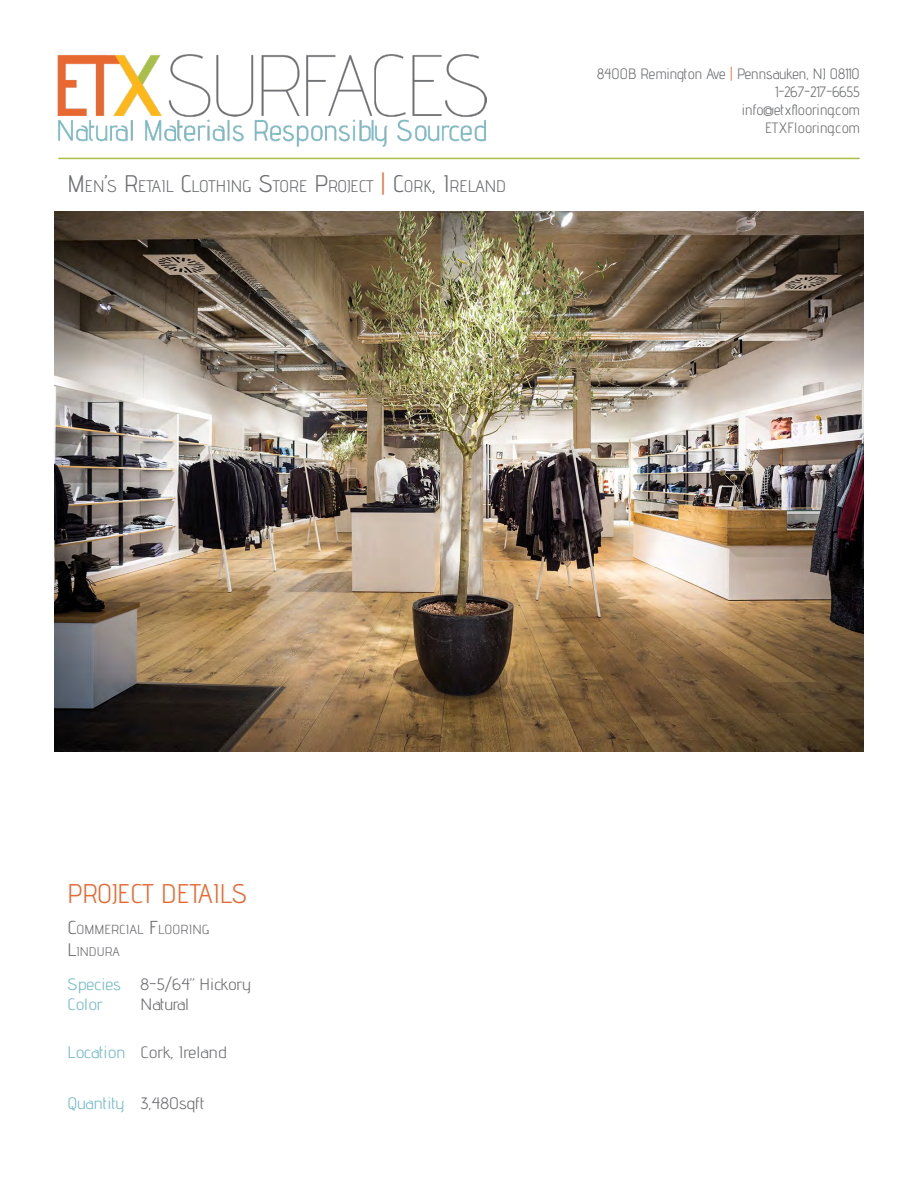
<style>
.page{position:relative;width:918px;height:1188px;background:#fff}
.page>*{position:absolute;margin:0;border:0;box-sizing:border-box;transform-origin:0 0}
.t1{font:27px "Advent Pro";color:#e76832}
.t2{font:16.8px "Advent Pro";color:#6d6e71;scale:1.05 1}
.t3{font:16.5px/19.8px "Advent Pro";color:#6d6e71;scale:1.1 1}
.t4{font:16.5px/19.8px "Advent Pro";color:#73bac6;scale:1.1 1}
.t5{font:15px/18px "Advent Pro";color:#6d6e71;text-align:right}
.t6{font:13.2px "Advent Pro";color:#6d6e71;scale:1.1 1}
.t7{font:12.6px "Advent Pro";color:#6d6e71;scale:1.1 1}
.s1{font-size:24px}
.s2{font-size:24px;color:#e76832}
.s3{color:#e76832}
.s4{font-size:18.75px}
.s5{font-size:18px}
</style>
<div class="page">
<img style="left:57px;top:54px;width:430px;height:93px">
<hr style="left:58px;top:158px;width:802px;height:1px;background:#a8be48">
<img style="left:54px;top:212px;width:810px;height:540px">
<p class="t2" style="left:68px;top:176px;width:420px"><span class="s1">M</span>EN<span class="s1">’</span>S <span class="s1">R</span>ETAIL <span class="s1">C</span>LOTHING <span class="s1">S</span>TORE <span class="s1">P</span>ROJECT <span class="s2">|</span> <span class="s1">C</span>ORK<span class="s1">, I</span> RELAND</p>
<p class="t5" style="left:597px;top:64px;width:264px">8400B Remington Ave <span class="s3">|</span> Pennsauken, NJ 08110<br>1-267-217-6655<br>info@etxflooring.com<br>ETXFlooring.com</p>
<h1 class="t1" style="left:68px;top:877px;width:181px">PROJECT DETAILS</h1>
<p class="t6" style="left:68px;top:921px;width:131px"><span class="s4">C</span>OMM ERCIAL <span class="s4">F</span>LOORING</p>
<p class="t7" style="left:68px;top:943px;width:49px"><span class="s5">L</span>INDURA</p>
<p class="t4" style="left:68px;top:974px;width:50px">Species<br>Color</p>
<p class="t4" style="left:68px;top:1042px;width:54px">Location</p>
<p class="t4" style="left:68px;top:1093px;width:53px">Quantity</p>
<p class="t3" style="left:141px;top:974px;width:102px">8-5/64” Hickory<br>Natural</p>
<p class="t3" style="left:141px;top:1042px;width:79px">Cork, Ireland</p>
<p class="t3" style="left:141px;top:1093px;width:60px">3,480sqft</p>
</div>
